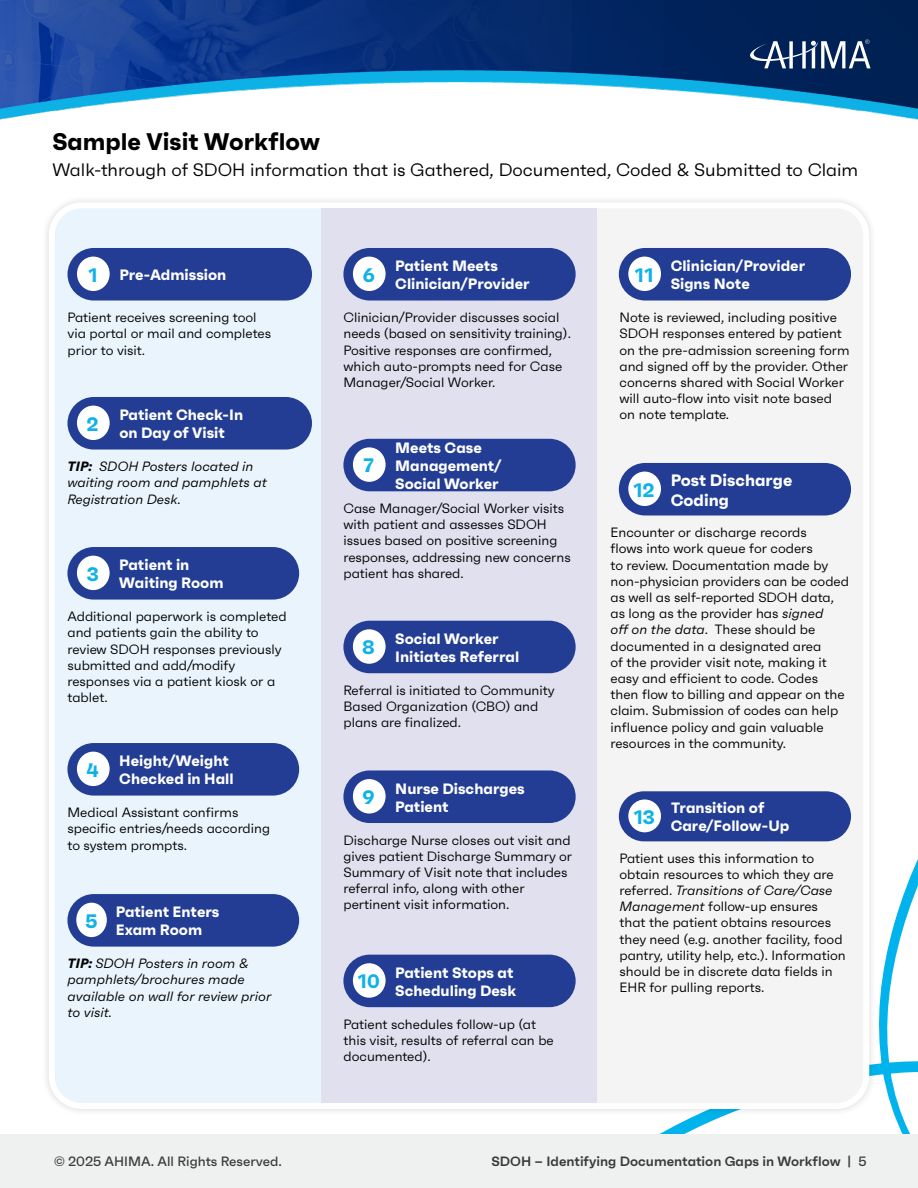
<style>
.page{position:relative;width:918px;height:1188px;background:#fff}
.page>*{position:absolute;margin:0;border:0;box-sizing:border-box;transform-origin:0 0}
.Header_1{font:700 24px "Faktum";color:#000}
.Paragraph_Style_2{font:700 19.5px "Faktum";color:#0eb2e8}
.Paragraph_Style_2-2{font:18px "Faktum";color:#000}
.Paragraph_Style_2-3{font:700 16.5px/19.8px "Faktum";color:#fff}
.Paragraph_Style_2-4{font:700 15px/18px "Faktum";color:#fff}
.Paragraph_Style_2-5{font:13.5px/16.2px "Faktum";color:#000}
.Paragraph_Style_2-6{font:italic 13.5px/16.2px "Faktum";color:#000}
.t1{font:600 13.5px "Faktum";color:#3a3a3a}
.t2{font:500 13.5px "Faktum";color:#3a3a3a}
.s1{font-weight:700}
.s2{font-style:italic}
.s3{font-weight:500}
</style>
<div class="page">
<img style="left:0;top:0;width:918px;height:120px">
<div style="left:0;top:1134px;width:918px;height:54px;background:#eff0f0"></div>
<svg style="left:750px;top:39px;width:121px;height:30px"></svg>
<svg style="left:659px;top:859px;width:259px;height:275px"></svg>
<div style="left:41px;top:194px;width:836px;height:923px;background:#f8f8f8"></div>
<div style="left:49px;top:202px;width:820px;height:907px;border:12px solid #fff;border-radius:27px"></div>
<div style="left:55px;top:208px;width:266px;height:895px;background:#e9f4fc"></div>
<svg style="left:597px;top:208px;width:266px;height:895px"></svg>
<div style="left:67px;top:248px;width:245px;height:53px;background:#233d94;border-radius:26px"></div>
<div style="left:77px;top:257px;width:33px;height:34px;background:#fff;border-radius:50%"></div>
<div style="left:321px;top:208px;width:276px;height:895px;background:#e0e0ef"></div>
<div style="left:67px;top:397px;width:245px;height:53px;background:#233d94;border-radius:26px"></div>
<div style="left:77px;top:406px;width:33px;height:34px;background:#fff;border-radius:50%"></div>
<div style="left:67px;top:547px;width:232px;height:53px;background:#233d94;border-radius:26px"></div>
<div style="left:77px;top:556px;width:33px;height:34px;background:#fff;border-radius:50%"></div>
<div style="left:67px;top:743px;width:232px;height:53px;background:#233d94;border-radius:26px"></div>
<div style="left:77px;top:752px;width:33px;height:34px;background:#fff;border-radius:50%"></div>
<div style="left:67px;top:894px;width:232px;height:53px;background:#233d94;border-radius:26px"></div>
<div style="left:76px;top:903px;width:31px;height:34px;background:#fff;border-radius:50%"></div>
<div style="left:343px;top:248px;width:233px;height:53px;background:#233d94;border-radius:26px"></div>
<div style="left:353px;top:257px;width:33px;height:34px;background:#fff;border-radius:50%"></div>
<div style="left:343px;top:439px;width:233px;height:52px;background:#233d94;border-radius:26px"></div>
<div style="left:353px;top:447px;width:33px;height:35px;background:#fff;border-radius:50%"></div>
<div style="left:343px;top:621px;width:233px;height:52px;background:#233d94;border-radius:26px"></div>
<div style="left:353px;top:629px;width:33px;height:35px;background:#fff;border-radius:50%"></div>
<div style="left:343px;top:770px;width:233px;height:53px;background:#233d94;border-radius:26px"></div>
<div style="left:353px;top:779px;width:33px;height:35px;background:#fff;border-radius:50%"></div>
<div style="left:343px;top:955px;width:233px;height:52px;background:#233d94;border-radius:26px"></div>
<div style="left:353px;top:963px;width:33px;height:35px;background:#fff;border-radius:50%"></div>
<div style="left:619px;top:248px;width:232px;height:53px;background:#233d94;border-radius:26px"></div>
<div style="left:628px;top:257px;width:33px;height:34px;background:#fff;border-radius:50%"></div>
<div style="left:619px;top:463px;width:232px;height:53px;background:#233d94;border-radius:26px"></div>
<div style="left:628px;top:472px;width:33px;height:34px;background:#fff;border-radius:50%"></div>
<div style="left:619px;top:791px;width:232px;height:50px;background:#233d94;border-radius:25px"></div>
<div style="left:628px;top:800px;width:33px;height:32px;background:#fff;border-radius:50%"></div>
<p class="Header_1" style="left:52px;top:126px;width:269px">Sample Visit Workflow</p>
<p class="Paragraph_Style_2-2" style="left:52px;top:159px;width:807px">Walk-through of SDOH information that is Gathered, Documented, Coded &amp; Submitted to Claim</p>
<p class="Paragraph_Style_2" style="left:88px;top:262px;width:11px">1</p>
<p class="Paragraph_Style_2-4" style="left:119px;top:266px;width:109px">Pre-Admission</p>
<p class="Paragraph_Style_2-5" style="left:68px;top:309px;width:191px">Patient receives screening tool</p>
<p class="Paragraph_Style_2-5" style="left:68px;top:325px;width:205px">via portal or mail and completes prior to visit.</p>
<p class="Paragraph_Style_2" style="left:87px;top:411px;width:14px">2</p>
<p class="Paragraph_Style_2-4" style="left:119px;top:406px;width:125px">Patient Check-In</p>
<p class="Paragraph_Style_2-4" style="left:119px;top:424px;width:107px">on Day of Visit</p>
<p class="Paragraph_Style_2-6" style="left:68px;top:458px;width:201px"><span class="s1">TIP:</span> SDOH Posters located in waiting room and pamphlets at<br>Registration Desk.</p>
<p class="Paragraph_Style_2" style="left:87px;top:561px;width:13px">3</p>
<p class="Paragraph_Style_2-4" style="left:119px;top:556px;width:72px">Patient in</p>
<p class="Paragraph_Style_2-4" style="left:119px;top:574px;width:106px">Waiting Room</p>
<p class="Paragraph_Style_2-5" style="left:68px;top:608px;width:221px">Additional paperwork is completed and patients gain the ability to review SDOH responses previously submitted and add/modify responses via a patient kiosk or a tablet.</p>
<p class="Paragraph_Style_2" style="left:87px;top:757px;width:14px">4</p>
<p class="Paragraph_Style_2-4" style="left:119px;top:752px;width:116px">Height/Weight<br>Checked in Hall</p>
<p class="Paragraph_Style_2-5" style="left:68px;top:804px;width:172px">Medical Assistant confirms</p>
<p class="Paragraph_Style_2-5" style="left:68px;top:821px;width:204px">specific entries/needs according</p>
<p class="Paragraph_Style_2-5" style="left:68px;top:837px;width:121px">to system prompts.</p>
<p class="Paragraph_Style_2" style="left:85px;top:908px;width:14px">5</p>
<p class="Paragraph_Style_2-4" style="left:116px;top:903px;width:105px">Patient Enters<br>Exam Room</p>
<p class="Paragraph_Style_2-6" style="left:68px;top:955px;width:205px"><span class="s1">TIP:</span> SDOH Posters in room &amp; pamphlets/brochures made available on wall for review prior</p>
<p class="Paragraph_Style_2-6" style="left:68px;top:1004px;width:46px">to visit.</p>
<p class="Paragraph_Style_2" style="left:363px;top:262px;width:13px">6</p>
<p class="Paragraph_Style_2-4" style="left:395px;top:257px;width:136px">Patient Meets<br>Clinician/Provider</p>
<p class="Paragraph_Style_2-5" style="left:344px;top:309px;width:229px">Clinician/Provider discusses social needs (based on sensitivity training).<br>Positive responses are confirmed, which auto-prompts need for Case Manager/Social Worker.</p>
<p class="Paragraph_Style_2" style="left:364px;top:453px;width:12px">7</p>
<p class="Paragraph_Style_2-4" style="left:395px;top:439px;width:108px">Meets Case<br>Management/<br>Social Worker</p>
<p class="Paragraph_Style_2-5" style="left:344px;top:500px;width:229px">Case Manager/Social Worker visits with patient and assesses SDOH issues based on positive screening responses, addressing new concerns patient has shared.</p>
<p class="Paragraph_Style_2" style="left:362px;top:635px;width:14px">8</p>
<p class="Paragraph_Style_2-4" style="left:395px;top:629px;width:126px">Social Worker<br>Initiates Referral</p>
<p class="Paragraph_Style_2-5" style="left:344px;top:682px;width:213px">Referral is initiated to Community<br>Based Organization (CBO) and plans are finalized.</p>
<p class="Paragraph_Style_2" style="left:363px;top:785px;width:13px">9</p>
<p class="Paragraph_Style_2-4" style="left:395px;top:779px;width:131px">Nurse Discharges<br>Patient</p>
<p class="Paragraph_Style_2-5" style="left:344px;top:832px;width:230px">Discharge Nurse closes out visit and gives patient Discharge Summary or Summary of Visit note that includes referral info, along with other pertinent visit information.</p>
<p class="Paragraph_Style_2-4" style="left:395px;top:963px;width:123px">Patient Stops at<br>Scheduling Desk</p>
<p class="Paragraph_Style_2" style="left:358px;top:969px;width:24px">10</p>
<p class="Paragraph_Style_2-5" style="left:344px;top:1016px;width:212px">Patient schedules follow-up (at this visit, results of referral can be documented).</p>
<p class="Paragraph_Style_2" style="left:635px;top:262px;width:20px">11</p>
<p class="Paragraph_Style_2-4" style="left:671px;top:257px;width:136px">Clinician/Provider<br>Signs Note</p>
<p class="Paragraph_Style_2-5" style="left:620px;top:309px;width:232px">Note is reviewed, including positive SDOH responses entered by patient on the pre-admission screening form and signed off by the provider. Other concerns shared with Social Worker will auto-flow into visit note based on note template.</p>
<p class="Paragraph_Style_2" style="left:633px;top:477px;width:23px">12</p>
<p class="Paragraph_Style_2-3" style="left:671px;top:470px;width:123px">Post Discharge<br>Coding</p>
<p class="Paragraph_Style_2-5" style="left:610px;top:524px;width:240px">Encounter or discharge records<br>flows into work queue for coders<br>to review. Documentation made by non-physician providers can be coded as well as self-reported SDOH data, as long as the provider has <span class="s2">signed<br>off on the data</span>. These should be documented in a designated area<br>of the provider visit note, making it easy and efficient to code. Codes then flow to billing and appear on the claim. Submission of codes can help influence policy and gain valuable resources in the community.</p>
<p class="Paragraph_Style_2" style="left:633px;top:804px;width:23px">13</p>
<p class="Paragraph_Style_2-4" style="left:671px;top:799px;width:120px">Transition of<br>Care/Follow-Up</p>
<p class="Paragraph_Style_2-5" style="left:620px;top:850px;width:228px">Patient uses this information to obtain resources to which they are referred. <span class="s2">Transitions of Care/Case Management</span> follow-up ensures that the patient obtains resources they need (e.g. another facility, food pantry, utility help, etc.). Information should be in discrete data fields in EHR for pulling reports.</p>
<p class="t2" style="left:54px;top:1153px;width:229px">© 2025 AHIMA. All Rights Reserved.</p>
<p class="t1" style="left:492px;top:1152px;width:376px">SDOH – Identifying Documentation Gaps in Workflow | <span class="s3">5</span></p>
</div>
